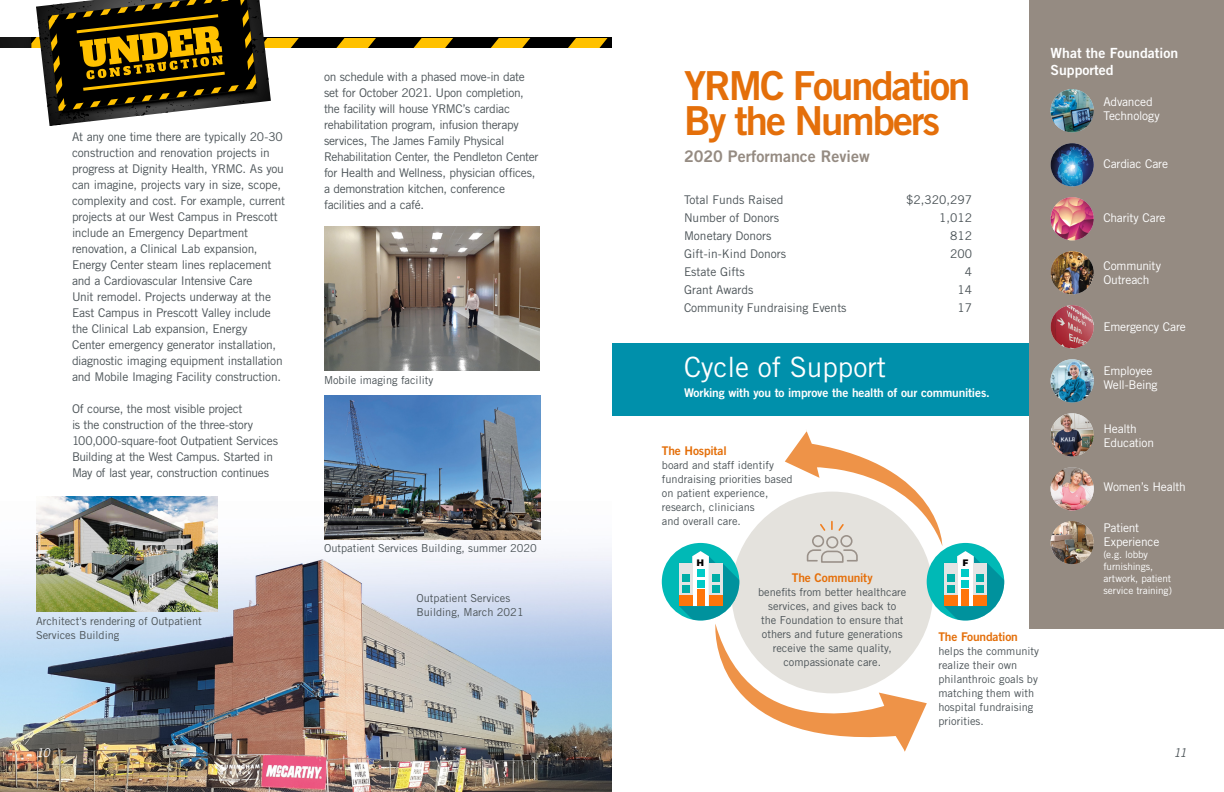
<style>
.page{position:relative;width:1224px;height:792px;background:#fff}
.page>*{position:absolute;margin:0;border:0;box-sizing:border-box;transform-origin:0 0}
.t1{font:40px/35px "Trade Gothic LT Std Bd 2";letter-spacing:-.05em;color:#e46f0a}
.t2{font:28px "Trade Gothic LT Std";color:#fff}
.t3{font:16px "Trade Gothic LT Std Bd 2";color:#958b82}
.t4{font:14px/17px "Trade Gothic LT Std Bd 2";color:#fff}
.t5{font:12px/16px "Trade Gothic LT Std";letter-spacing:-.02em;color:#4b5357}
.t6{font:12px/14px "Trade Gothic LT Std";letter-spacing:-.015em;color:#fff}
.t7{font:12px "Trade Gothic LT Std";color:#4b5357}
.t8{font:12px "Trade Gothic LT Std Bd 2";letter-spacing:-.015em;color:#fff}
.t9{font:12px "Trade Gothic LT Std Bd 2";letter-spacing:-.015em;color:#e46f0a}
.t10{font:italic 12px "Trade Gothic LT Std";color:#4b5357}
.t11{font:italic 12px "Trade Gothic LT Std";color:#fff}
.t12{font:11px/14px "Trade Gothic LT Std";color:#4b5357}
.t13{font:800 10.1px "Osnova Pro";color:#000}
.t14{font:10px/12px "Trade Gothic LT Std";letter-spacing:-.01em;color:#fff}
</style>
<div class="page">
<div style="left:612px;top:343px;width:420px;height:73px;background:#0090ab"></div>
<div style="left:1029px;top:0;width:195px;height:629px;background:#958b82"></div>
<img style="left:0;top:507px;width:612px;height:285px">
<svg style="left:0;top:0;width:612px;height:126px"></svg>
<img style="left:37px;top:497px;width:181px;height:115px">
<img style="left:324px;top:396px;width:217px;height:143px">
<img style="left:1051px;top:89px;width:43px;height:43px;border-radius:22px">
<img style="left:1051px;top:143px;width:43px;height:43px;border-radius:22px">
<img style="left:1051px;top:197px;width:43px;height:43px;border-radius:22px">
<img style="left:1051px;top:251px;width:43px;height:43px;border-radius:22px">
<img style="left:1051px;top:305px;width:43px;height:43px;border-radius:22px">
<img style="left:1051px;top:359px;width:43px;height:43px;border-radius:22px">
<img style="left:1051px;top:413px;width:43px;height:43px;border-radius:22px">
<img style="left:1051px;top:521px;width:43px;height:43px;border-radius:22px">
<img style="left:1051px;top:467px;width:43px;height:43px;border-radius:22px">
<svg style="left:662px;top:430px;width:342px;height:322px"></svg>
<img style="left:324px;top:227px;width:216px;height:144px">
<p class="t5" style="left:72px;top:129px;width:215px">At any one time there are typically 20-30 construction and renovation projects in progress at Dignity Health, YRMC. As you can imagine, projects vary in size, scope, complexity and cost. For example, current projects at our West Campus in Prescott include an Emergency Department renovation, a Clinical Lab expansion, Energy Center steam lines replacement and a Cardiovascular Intensive Care<br>Unit remodel. Projects underway at the East Campus in Prescott Valley include the Clinical Lab expansion, Energy<br>Center emergency generator installation, diagnostic imaging equipment installation and Mobile Imaging Facility construction.</p>
<p class="t5" style="left:72px;top:401px;width:208px">Of course, the most visible project<br>is the construction of the three-story 100,000-square-foot Outpatient Services Building at the West Campus. Started in May of last year, construction continues</p>
<p class="t12" style="left:36px;top:613px;width:167px">Architect's rendering of Outpatient<br>Services Building</p>
<p class="t5" style="left:324px;top:68px;width:216px">on schedule with a phased move-in date set for October 2021. Upon completion, the facility will house YRMC’s cardiac rehabilitation program, infusion therapy services, The James Family Physical Rehabilitation Center, the Pendleton Center for Health and Wellness, physician offices, a demonstration kitchen, conference facilities and a café.</p>
<p class="t12" style="left:324px;top:373px;width:111px">Mobile imaging facility</p>
<p class="t12" style="left:324px;top:541px;width:214px">Outpatient Services Building, summer 2020</p>
<p class="t12" style="left:417px;top:591px;width:109px">Outpatient Services<br>Building, March 2021</p>
<p class="t11" style="left:36px;top:746px;width:15px">10</p>
<h1 class="t1" style="left:684px;top:68px;width:288px">YRMC Foundation<br>By the Numbers</h1>
<h3 class="t3" style="left:684px;top:146px;width:187px">2020 Performance Review</h3>
<p class="t7" style="left:684px;top:193px;width:101px">Total Funds Raised</p>
<p class="t5" style="left:906px;top:192px;width:67px">$2,320,297</p>
<p class="t7" style="left:684px;top:211px;width:97px">Number of Donors</p>
<p class="t5" style="left:939px;top:210px;width:34px">1,012</p>
<p class="t7" style="left:684px;top:229px;width:89px">Monetary Donors</p>
<p class="t5" style="left:950px;top:228px;width:23px">812</p>
<p class="t7" style="left:684px;top:247px;width:104px">Gift-in-Kind Donors</p>
<p class="t5" style="left:950px;top:246px;width:23px">200</p>
<p class="t7" style="left:684px;top:265px;width:62px">Estate Gifts</p>
<p class="t5" style="left:965px;top:264px;width:9px">4</p>
<p class="t7" style="left:684px;top:283px;width:71px">Grant Awards</p>
<p class="t5" style="left:957px;top:282px;width:16px">14</p>
<p class="t7" style="left:684px;top:301px;width:164px">Community Fundraising Events</p>
<p class="t5" style="left:957px;top:300px;width:16px">17</p>
<h2 class="t2" style="left:684px;top:351px;width:204px">Cycle of Support</h2>
<p class="t8" style="left:684px;top:386px;width:307px">Working with you to improve the health of our communities.</p>
<p class="t9" style="left:662px;top:443px;width:66px">The Hospital</p>
<p class="t12" style="left:662px;top:458px;width:132px">board and staff identify fundraising priorities based on patient experience, research, clinicians<br>and overall care.</p>
<p class="t13" style="left:697px;top:556px;width:9px">H</p>
<p class="t13" style="left:962px;top:556px;width:7px">F</p>
<p class="t9" style="left:792px;top:570px;width:82px">The Community</p>
<p class="t12" style="left:758px;top:585px;width:150px;text-align:center">benefits from better healthcare services, and gives back to<br>the Foundation to ensure that others and future generations receive the same quality, compassionate care.</p>
<p class="t9" style="left:938px;top:629px;width:81px">The Foundation</p>
<p class="t12" style="left:938px;top:644px;width:102px">helps the community realize their own philanthroic goals by matching them with hospital fundraising priorities.</p>
<p class="t4" style="left:1051px;top:44px;width:129px">What the Foundation<br>Supported</p>
<p class="t6" style="left:1103px;top:94px;width:58px">Advanced<br>Technology</p>
<p class="t6" style="left:1103px;top:156px;width:66px">Cardiac Care</p>
<p class="t6" style="left:1103px;top:210px;width:64px">Charity Care</p>
<p class="t6" style="left:1103px;top:258px;width:59px">Community<br>Outreach</p>
<p class="t6" style="left:1103px;top:319px;width:84px">Emergency Care</p>
<p class="t6" style="left:1103px;top:363px;width:56px">Employee<br>Well-Being</p>
<p class="t6" style="left:1103px;top:421px;width:52px">Health<br>Education</p>
<p class="t6" style="left:1103px;top:479px;width:84px">Women’s Health</p>
<p class="t6" style="left:1103px;top:520px;width:57px">Patient<br>Experience</p>
<p class="t14" style="left:1103px;top:548px;width:70px">(e.g. lobby furnishings, artwork, patient service training)</p>
<p class="t10" style="left:1173px;top:746px;width:15px">11</p>
</div>
